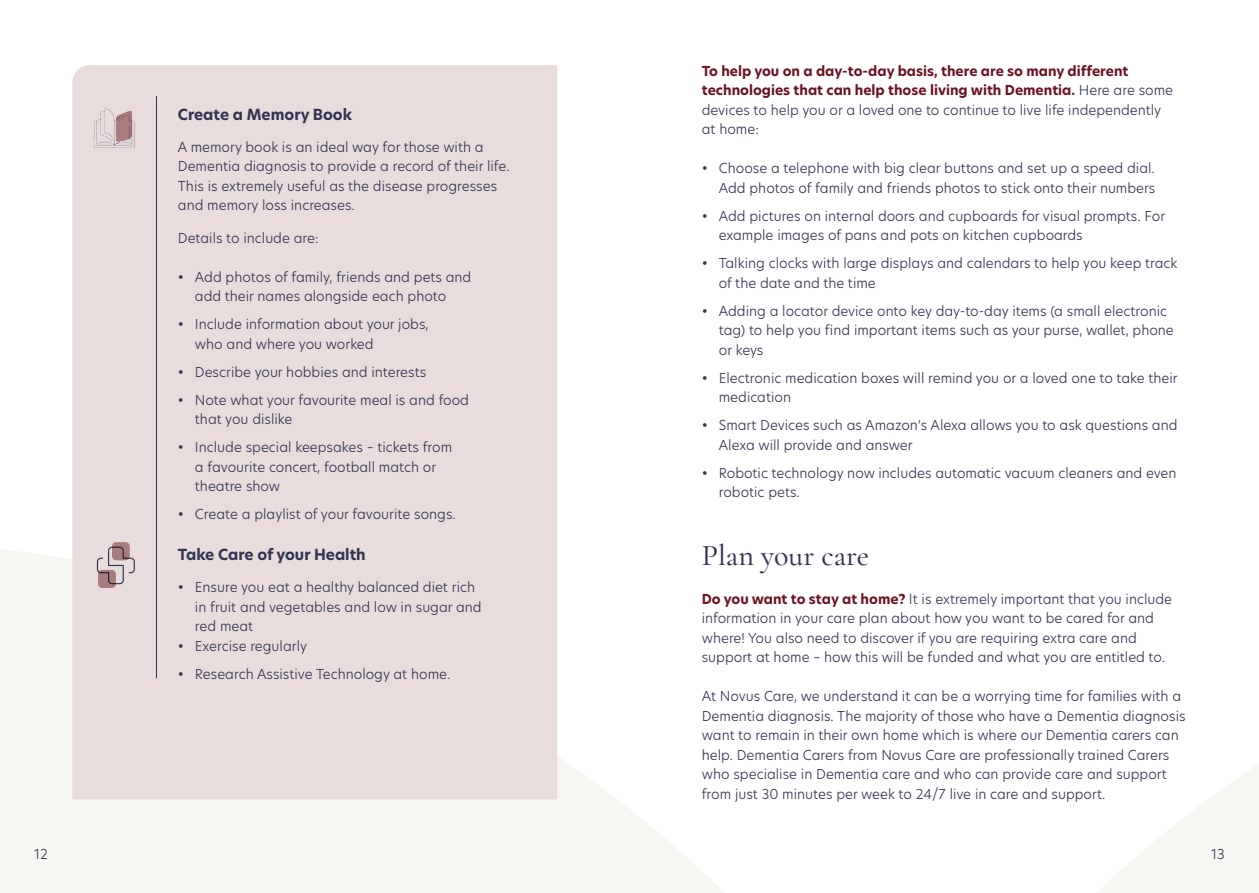
<style>
.page{position:relative;width:1259px;height:893px;background:#fff}
.page>*{position:absolute;margin:0;border:0;box-sizing:border-box;transform-origin:0 0}
.t1{font:500 30px "Cormorant Garamond";color:#323451}
.t2{font:700 15px "Hero New";color:#323451}
.t3{font:300 13.5px/19.5px "Hero New";color:#323451}
.t4{font:300 13.5px/19.5px "New Hero";color:#323451}
.t5{font:700 13.5px/19.5px "Hero New";color:#6c1223}
.s1{font-weight:300;color:#323451}
.s2{font-weight:700;color:#6c1223}
</style>
<div class="page">
<svg style="left:1097px;top:764px;width:162px;height:129px;fill:#f7f6f3"></svg>
<svg style="left:0;top:549px;width:724px;height:344px;fill:#f7f6f3"></svg>
<div style="left:72px;top:65px;width:485px;height:734px;background:#e8dcdc"></div>
<hr style="left:156px;top:96px;width:1px;height:582px;background:#323451">
<svg style="left:93px;top:107px;width:42px;height:42px"></svg>
<svg style="left:94px;top:544px;width:44px;height:43px"></svg>
<svg style="left:112px;top:542px;width:18px;height:18px"></svg>
<svg style="left:98px;top:570px;width:18px;height:18px"></svg>
<p class="t2" style="left:178px;top:104px;width:176px">Create a Memory Book</p>
<p class="t3" style="left:178px;top:137px;width:333px">A memory book is an ideal way for those with a Dementia diagnosis to provide a record of their life.<br>This is extremely useful as the disease progresses and memory loss increases.</p>
<p class="t3" style="left:178px;top:228px;width:142px">Details to include are:</p>
<p class="t3" style="left:195px;top:267px;width:278px;text-indent:-17px">• Add photos of family, friends and pets and add their names alongside each photo</p>
<p class="t3" style="left:195px;top:314px;width:235px;text-indent:-17px">• Include information about your jobs, who and where you worked</p>
<p class="t3" style="left:178px;top:362px;width:250px">• Describe your hobbies and interests</p>
<p class="t3" style="left:195px;top:390px;width:276px;text-indent:-17px">• Note what your favourite meal is and food that you dislike</p>
<p class="t3" style="left:195px;top:437px;width:259px;text-indent:-17px">• Include special keepsakes – tickets from a favourite concert, football match or theatre show</p>
<p class="t3" style="left:178px;top:504px;width:279px">• Create a playlist of your favourite songs.</p>
<p class="t2" style="left:178px;top:544px;width:189px">Take Care of your Health</p>
<p class="t3" style="left:195px;top:577px;width:288px;text-indent:-17px">• Ensure you eat a healthy balanced diet rich in fruit and vegetables and low in sugar and red meat</p>
<p class="t3" style="left:178px;top:636px;width:131px">• Exercise regularly</p>
<p class="t3" style="left:178px;top:664px;width:274px">• Research Assistive Technology at home.</p>
<p class="t5" style="left:702px;top:61px;width:473px">To help you on a day-to-day basis, there are so many different technologies that can help those living with Dementia. <span class="s1">Here are some devices to help you or a loved one to continue to live life independently at home:</span></p>
<p class="t3" style="left:702px;top:158px;width:455px;text-align:right">• Choose a telephone with big clear buttons and set up a speed dial.<br>Add photos of family and friends photos to stick onto their numbers</p>
<p class="t3" style="left:719px;top:206px;width:448px;text-indent:-17px">• Add pictures on internal doors and cupboards for visual prompts. For example images of pans and pots on kitchen cupboards</p>
<p class="t3" style="left:719px;top:253px;width:460px;text-indent:-17px">• Talking clocks with large displays and calendars to help you keep track of the date and the time</p>
<p class="t3" style="left:719px;top:301px;width:456px;text-indent:-17px">• Adding a locator device onto key day-to-day items (a small electronic tag) to help you find important items such as your purse, wallet, phone or keys</p>
<p class="t3" style="left:719px;top:368px;width:460px;text-indent:-17px">• Electronic medication boxes will remind you or a loved one to take their medication</p>
<p class="t3" style="left:719px;top:415px;width:460px;text-indent:-17px">• Smart Devices such as Amazon’s Alexa allows you to ask questions and<br>Alexa will provide and answer</p>
<p class="t3" style="left:719px;top:463px;width:459px;text-indent:-17px">• Robotic technology now includes automatic vacuum cleaners and even robotic pets.</p>
<h1 class="t1" style="left:702px;top:537px;width:169px">Plan your care</h1>
<p class="t4" style="left:702px;top:588px;width:472px"><span class="s2">Do you want to stay at home?</span> It is extremely important that you include information in your care plan about how you want to be cared for and where! You also need to discover if you are requiring extra care and support at home – how this will be funded and what you are entitled to.</p>
<p class="t4" style="left:702px;top:686px;width:485px">At Novus Care, we understand it can be a worrying time for families with a Dementia diagnosis. The majority of those who have a Dementia diagnosis want to remain in their own home which is where our Dementia carers can help. Dementia Carers from Novus Care are professionally trained Carers who specialise in Dementia care and who can provide care and support from just 30 minutes per week to 24/7 live in care and support.</p>
<p class="t3" style="left:34px;top:844px;width:15px">12</p>
<p class="t3" style="left:1211px;top:844px;width:15px">13</p>
</div>
